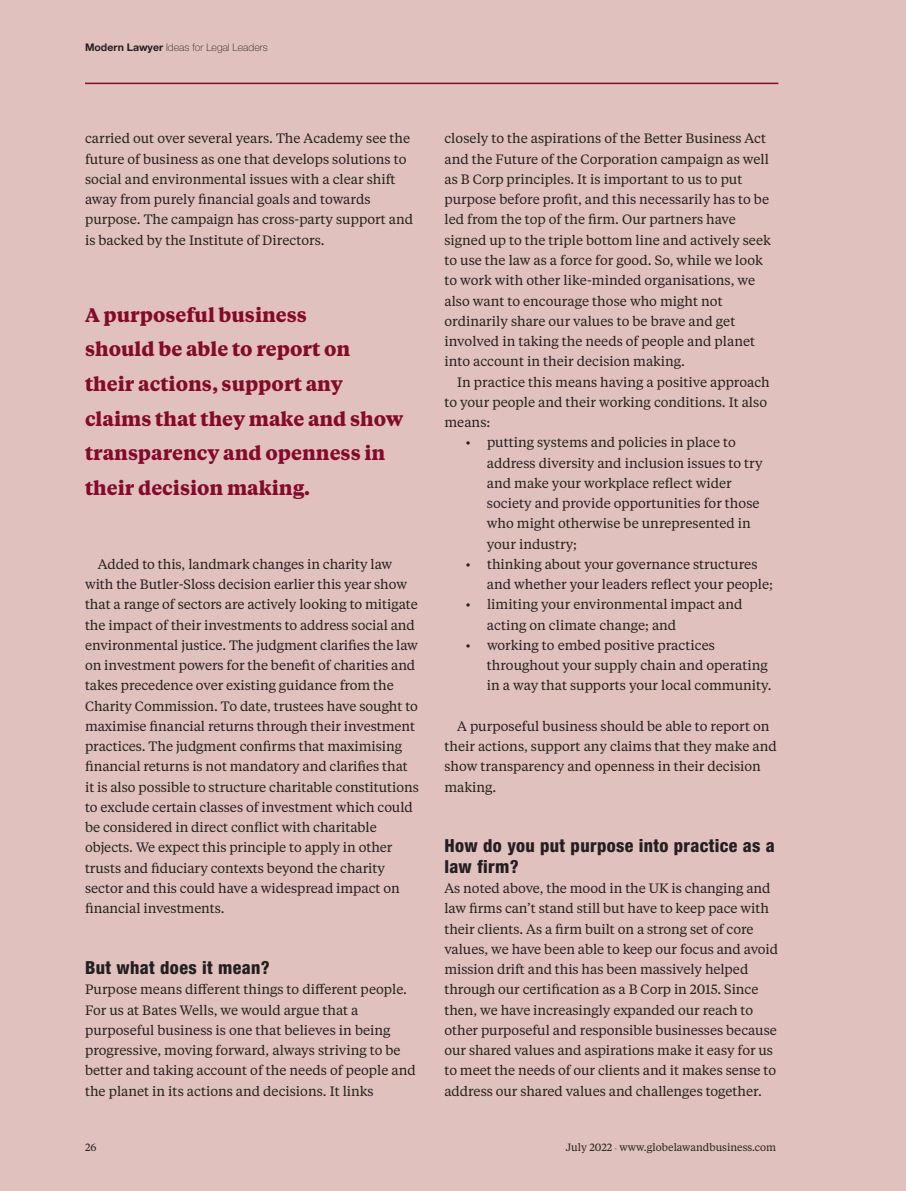
<style>
.page{position:relative;width:906px;height:1191px;background:#e1c1be}
.page>*{position:absolute;margin:0;border:0;box-sizing:border-box;transform-origin:0 0}
.t1{font:700 19.5px/34.5px "Tiempos Text";color:#840a2b}
.t2{font:800 condensed 18px/20.2px "Helvetica Neue";letter-spacing:.02em;color:#231f20}
.t3{font:13.5px/20.2px "Tiempos Text";color:#231f20}
.t4{font:10.5px "Tiempos Text";color:#231f20}
.t5{font:100 10.5px "Helvetica Neue";color:#231f20}
.s1{font-weight:700}
.s2{font-size:7.5px;color:#939598}
</style>
<div class="page">
<hr style="left:85px;top:83px;width:693px;height:1px;background:#840a2b">
<p class="t5" style="left:85px;top:44px;width:184px"><span class="s1">Modern Lawyer</span> Ideas for Legal Leaders</p>
<p class="t3" style="left:85px;top:130px;width:329px">carried out over several years. The Academy see the future of business as one that develops solutions to social and environmental issues with a clear shift away from purely financial goals and towards purpose. The campaign has cross-party support and is backed by the Institute of Directors.</p>
<h1 class="t1" style="left:85px;top:299px;width:320px">A purposeful business<br>should be able to report on their actions, support any claims that they make and show transparency and openness in their decision making.</h1>
<p class="t3" style="left:85px;top:555px;width:335px;text-indent:13px">Added to this, landmark changes in charity law with the Butler-Sloss decision earlier this year show that a range of sectors are actively looking to mitigate the impact of their investments to address social and environmental justice. The judgment clarifies the law on investment powers for the benefit of charities and takes precedence over existing guidance from the Charity Commission. To date, trustees have sought to maximise financial returns through their investment practices. The judgment confirms that maximising financial returns is not mandatory and clarifies that it is also possible to structure charitable constitutions to exclude certain classes of investment which could be considered in direct conflict with charitable objects. We expect this principle to apply in other trusts and fiduciary contexts beyond the charity sector and this could have a widespread impact on financial investments.</p>
<h2 class="t2" style="left:85px;top:959px;width:186px">But what does it mean?</h2>
<p class="t3" style="left:85px;top:980px;width:332px">Purpose means different things to different people.<br>For us at Bates Wells, we would argue that a purposeful business is one that believes in being progressive, moving forward, always striving to be better and taking account of the needs of people and the planet in its actions and decisions. It links</p>
<p class="t3" style="left:444px;top:130px;width:328px">closely to the aspirations of the Better Business Act and the Future of the Corporation campaign as well as B Corp principles. It is important to us to put purpose before profit, and this necessarily has to be led from the top of the firm. Our partners have signed up to the triple bottom line and actively seek to use the law as a force for good. So, while we look to work with other like-minded organisations, we also want to encourage those who might not ordinarily share our values to be brave and get involved in taking the needs of people and planet into account in their decision making.</p>
<p class="t3" style="left:444px;top:373px;width:327px;text-indent:13px">In practice this means having a positive approach to your people and their working conditions. It also means:</p>
<p class="t3" style="left:487px;top:433px;width:277px;text-indent:-21px">• putting systems and policies in place to address diversity and inclusion issues to try and make your workplace reflect wider society and provide opportunities for those who might otherwise be unrepresented in your industry;</p>
<p class="t3" style="left:487px;top:555px;width:287px;text-indent:-21px">• thinking about your governance structures and whether your leaders reflect your people;</p>
<p class="t3" style="left:487px;top:595px;width:257px;text-indent:-21px">• limiting your environmental impact and acting on climate change; and</p>
<p class="t3" style="left:487px;top:636px;width:286px;text-indent:-21px">• working to embed positive practices throughout your supply chain and operating in a way that supports your local community.</p>
<p class="t3" style="left:444px;top:717px;width:334px;text-indent:13px">A purposeful business should be able to report on their actions, support any claims that they make and show transparency and openness in their decision making.</p>
<h2 class="t2" style="left:444px;top:837px;width:332px">How do you put purpose into practice as a law firm?</h2>
<p class="t3" style="left:444px;top:879px;width:335px">As noted above, the mood in the UK is changing and law firms can’t stand still but have to keep pace with their clients. As a firm built on a strong set of core values, we have been able to keep our focus and avoid mission drift and this has been massively helped through our certification as a B Corp in 2015. Since then, we have increasingly expanded our reach to other purposeful and responsible businesses because our shared values and aspirations make it easy for us to meet the needs of our clients and it makes sense to address our shared values and challenges together.</p>
<p class="t4" style="left:85px;top:1143px;width:13px">26</p>
<p class="t4" style="left:566px;top:1143px;width:212px">July 2022 <span class="s2">•</span> www.globelawandbusiness.com</p>
</div>
